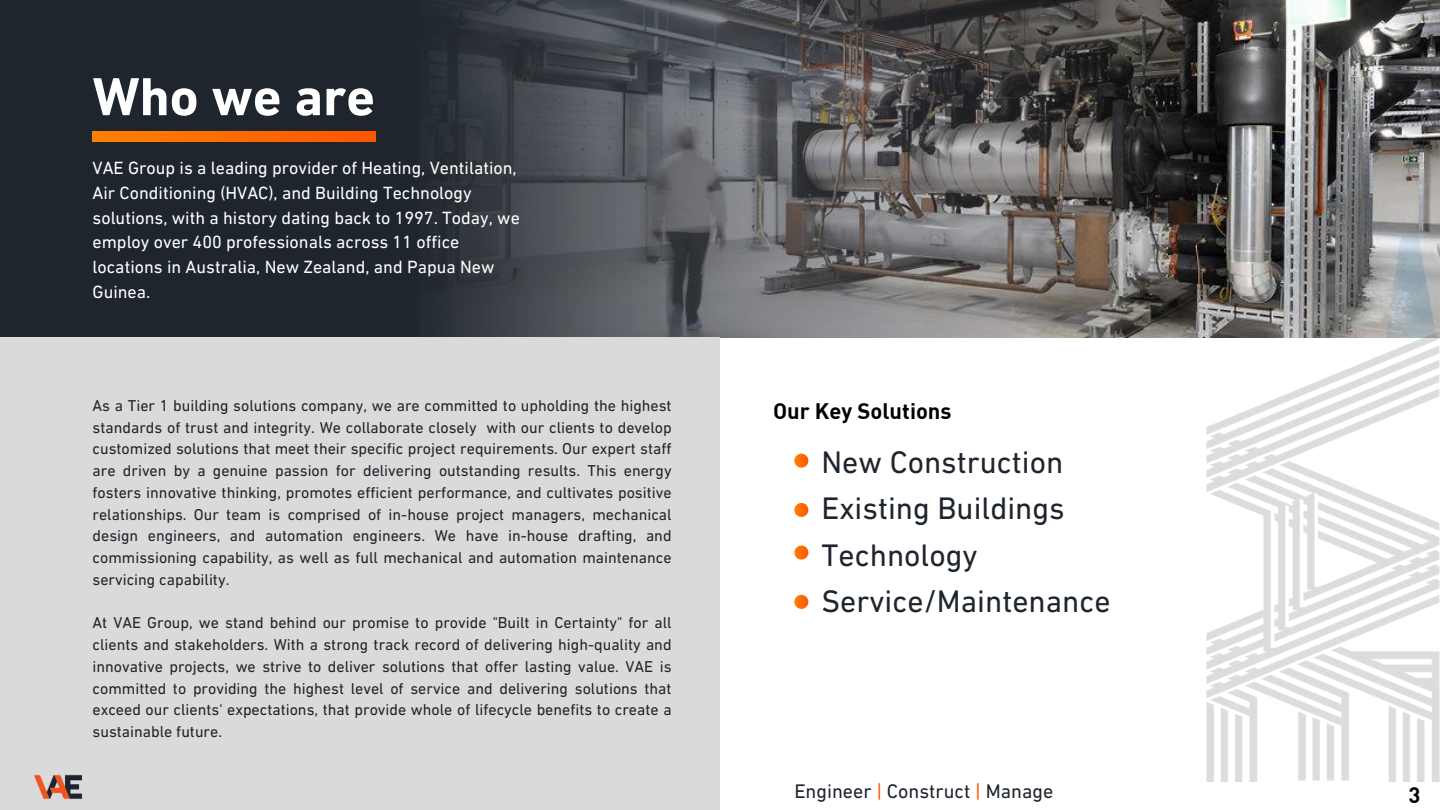
<style>
.page{position:relative;width:1440px;height:810px;background:#fff}
.page>*{position:absolute;margin:0;border:0;box-sizing:border-box;transform-origin:0 0}
.t1{font:700 54.4px "DIN Next LT Pro";color:#fff}
.t2{font:31.7px/46.5px "DIN Next LT Pro";color:#1e252c}
.t3{font:22px "DIN Bold";color:#000}
.t4{font:20px "DIN Next LT Pro";color:#1e252c}
.t5{font:18px/24.8px "DIN Next LT Pro";color:#fff}
.t6{font:16px/21.8px "DIN Next LT Pro";color:#1e252c;text-align:justify}
.s1{color:#f50}
</style>
<div class="page">
<img style="left:1222px;top:0;width:218px;height:332px">
<div style="left:0;top:0;width:418px;height:338px;background:#1e252c"></div>
<svg style="left:394px;top:0;width:828px;height:338px;background:#545558"></svg>
<img style="left:1207px;top:332px;width:233px;height:450px">
<div style="left:0;top:338px;width:720px;height:472px;background:#dbdada"></div>
<svg style="left:93px;top:132px;width:282px;height:10px;background:#ff6a00"></svg>
<svg style="left:794px;top:454px;width:14px;height:14px"></svg>
<svg style="left:794px;top:503px;width:14px;height:14px"></svg>
<svg style="left:794px;top:546px;width:14px;height:14px"></svg>
<svg style="left:794px;top:595px;width:14px;height:14px"></svg>
<img style="left:34px;top:774px;width:49px;height:25px">
<h1 class="t1" style="left:93px;top:74px;width:284px">Who we are</h1>
<p class="t5" style="left:93px;top:157px;width:429px">VAE Group is a leading provider of Heating, Ventilation, Air Conditioning (HVAC), and Building Technology solutions, with a history dating back to 1997. Today, we employ over 400 professionals across 11 office locations in Australia, New Zealand, and Papua New Guinea.</p>
<p class="t6" style="left:93px;top:396px;width:581px">As a Tier 1 building solutions company, we are committed to upholding the highest standards of trust and integrity. We collaborate closely with our clients to develop customized solutions that meet their specific project requirements. Our expert staff are driven by a genuine passion for delivering outstanding results. This energy fosters innovative thinking, promotes efficient performance, and cultivates positive relationships. Our team is comprised of in-house project managers, mechanical design engineers, and automation engineers. We have in-house drafting, and commissioning capability, as well as full mechanical and automation maintenance servicing capability.</p>
<p class="t6" style="left:93px;top:613px;width:581px">At VAE Group, we stand behind our promise to provide "Built in Certainty" for all clients and stakeholders. With a strong track record of delivering high-quality and innovative projects, we strive to deliver solutions that offer lasting value. VAE is committed to providing the highest level of service and delivering solutions that exceed our clients' expectations, that provide whole of lifecycle benefits to create a sustainable future.</p>
<h4 class="t3" style="left:773px;top:397px;width:180px">Our Key Solutions</h4>
<p class="t2" style="left:822px;top:442px;width:291px">New Construction<br>Existing Buildings<br>Technology<br>Service/Maintenance</p>
<p class="t4" style="left:794px;top:783px;width:260px">Engineer <span class="s1">|</span> Construct <span class="s1">|</span> Manage</p>
<h3 class="t3" style="left:1408px;top:780px;width:13px">3</h3>
</div>
